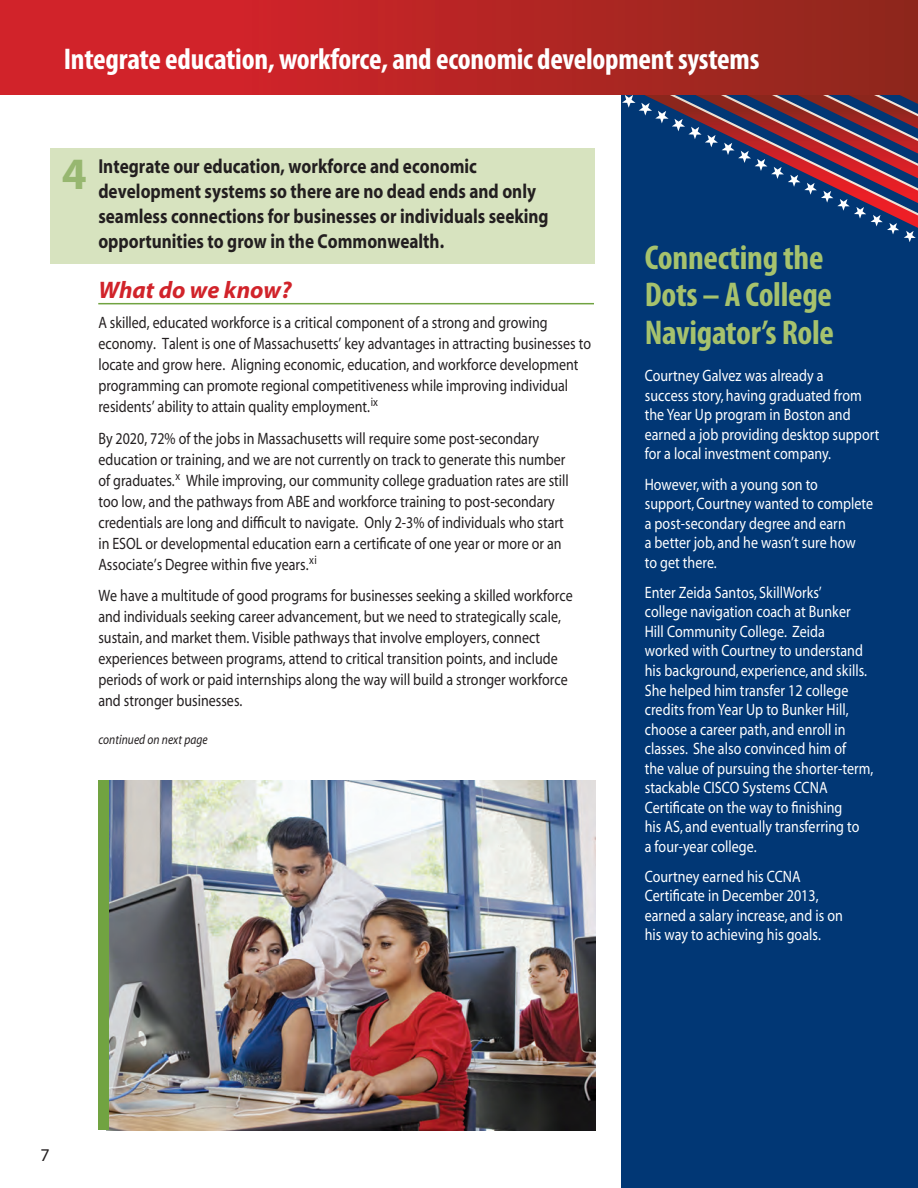
<style>
.page{position:relative;width:918px;height:1188px;background:#fff}
.page>*{position:absolute;margin:0;border:0;box-sizing:border-box;transform-origin:0 0}
.t1{font:700 45px "Myriad";color:#97b770}
.t2{font:700 condensed 34.5px/37.5px "Myriad Pro";letter-spacing:-.01em;color:#a6c26d}
.t3{font:700 condensed 30px "Myriad Pro";letter-spacing:-.01em;color:#fff}
.Body_Text{font:italic 700 24px "Myriad";color:#d1232a}
.Body_Text-2{font:700 20.25px/25px "Myriad";color:#231f20;scale:.85 1}
.t4{font:18px "Myriad";color:#231f20}
.Body_Text-3{font:16.5px/21px "Myriad";color:#231f20;scale:.85 1}
.Body_Text-4{font:16.5px/19.5px "Myriad";letter-spacing:.005em;color:#fff;scale:.85 1}
.Body_Text-5{font:italic 13.5px "Myriad";letter-spacing:.005em;color:#231f20;scale:.85 1}
</style>
<div class="page">
<div style="left:621px;top:72px;width:297px;height:1116px;background:#013775"></div>
<svg style="left:622px;top:94px;width:296px;height:148px"></svg>
<div style="left:0;top:0;width:918px;height:94px;background:linear-gradient(to right,#de222d,#90281c)"></div>
<div style="left:51px;top:148px;width:544px;height:116px;background:#d7e3bf"></div>
<hr style="left:98px;top:303px;width:496px;height:1px;background:#71a341">
<img style="left:109px;top:780px;width:486px;height:350px">
<div style="left:98px;top:780px;width:11px;height:350px;background:#71a341"></div>
<p class="t3" style="left:64px;top:40px;width:697px">Integrate education, workforce, and economic development systems</p>
<p class="t1" style="left:62px;top:151px;width:26px">4</p>
<p class="Body_Text-2" style="left:98px;top:155px;width:531px">Integrate our education, workforce and economic development systems so there are no dead ends and only seamless connections for businesses or individuals seeking opportunities to grow in the Commonwealth.</p>
<p class="Body_Text" style="left:98px;top:278px;width:195px">What do we know?</p>
<p class="Body_Text-3" style="left:98px;top:313px;width:581px">A skilled, educated workforce is a critical component of a strong and growing economy. Talent is one of Massachusetts’ key advantages in attracting businesses to locate and grow here. Aligning economic, education, and workforce development programming can promote regional competitiveness while improving individual residents’ ability to attain quality employment.<sup>ix</sup></p>
<p class="Body_Text-3" style="left:98px;top:428px;width:555px">By 2020, 72% of the jobs in Massachusetts will require some post-secondary education or training, and we are not currently on track to generate this number of graduates.<sup>x</sup> While improving, our community college graduation rates are still too low, and the pathways from ABE and workforce training to post-secondary credentials are long and difficult to navigate. Only 2-3% of individuals who start in ESOL or developmental education earn a certificate of one year or more or an Associate’s Degree within five years.<sup>xi</sup></p>
<p class="Body_Text-3" style="left:98px;top:586px;width:559px">We have a multitude of good programs for businesses seeking a skilled workforce and individuals seeking career advancement, but we need to strategically scale, sustain, and market them. Visible pathways that involve employers, connect experiences between programs, attend to critical transition points, and include periods of work or paid internships along the way will build a stronger workforce and stronger businesses.</p>
<p class="Body_Text-5" style="left:98px;top:733px;width:130px">continued on next page</p>
<p class="t2" style="left:645px;top:238px;width:191px">Connecting the<br>Dots – A College<br>Navigator’s Role</p>
<p class="Body_Text-4" style="left:645px;top:367px;width:278px">Courtney Galvez was already a<br>success story, having graduated from the Year Up program in Boston and earned a job providing desktop support for a local investment company.</p>
<p class="Body_Text-4" style="left:645px;top:475px;width:270px">However, with a young son to<br>support, Courtney wanted to complete a post-secondary degree and earn<br>a better job, and he wasn’t sure how<br>to get there.</p>
<p class="Body_Text-4" style="left:645px;top:583px;width:271px">Enter Zeida Santos, SkillWorks’<br>college navigation coach at Bunker Hill Community College. Zeida<br>worked with Courtney to understand his background, experience, and skills.<br>She helped him transfer 12 college credits from Year Up to Bunker Hill, choose a career path, and enroll in classes. She also convinced him of<br>the value of pursuing the shorter-term, stackable CISCO Systems CCNA Certificate on the way to finishing<br>his AS, and eventually transferring to<br>a four-year college.</p>
<p class="Body_Text-4" style="left:645px;top:867px;width:235px">Courtney earned his CCNA<br>Certificate in December 2013, earned a salary increase, and is on his way to achieving his goals.</p>
<p class="t4" style="left:40px;top:1146px;width:11px">7</p>
</div>
